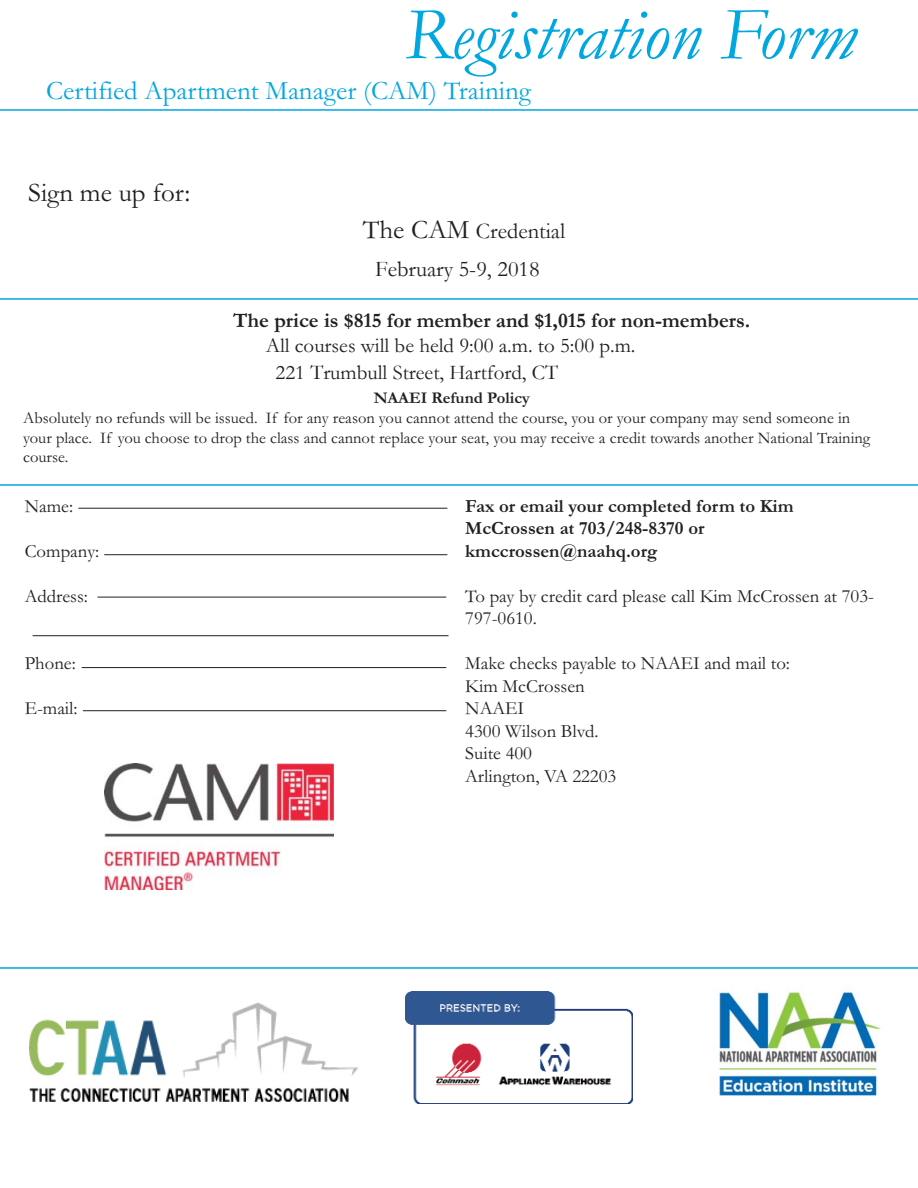
<style>
.page{position:relative;width:918px;height:1188px;background:#fff}
.page>*{position:absolute;margin:0;border:0;box-sizing:border-box;transform-origin:0 0}
.t1{font:italic 75px "Garamond";color:#00a7e0}
.t2{font:27px "Garamond";color:#00a7e0}
.t3{font:27px "Garamond";color:#231f20}
.t4{font:22.5px/38.4px "Garamond";color:#231f20;text-align:center}
.t5{font:21px/26.8px "Garamond";color:#231f20}
.t6{font:700 21px "Garamond";color:#231f20}
.t7{font:18.75px/22.5px "Garamond";color:#231f20}
.t8{font:700 18.75px/22.4px "Garamond";color:#231f20}
.t9{font:16.5px/19.8px "Garamond";color:#231f20}
.t10{font:700 16.5px "Garamond";color:#231f20}
.s1{font-size:27px}
</style>
<div class="page">
<hr style="left:0;top:109px;width:918px;height:2px;background:#00a7e0">
<hr style="left:0;top:967px;width:918px;height:2px;background:#00a7e0">
<img style="left:718px;top:991px;width:163px;height:106px">
<hr style="left:0;top:298px;width:918px;height:2px;background:#00a7e0">
<hr style="left:0;top:484px;width:918px;height:2px;background:#00a7e0">
<hr style="left:78px;top:508px;width:369px;height:1px;background:#231f20">
<hr style="left:104px;top:554px;width:343px;height:1px;background:#231f20">
<hr style="left:98px;top:597px;width:348px;height:1px;background:#231f20">
<hr style="left:33px;top:635px;width:416px;height:1px;background:#231f20">
<hr style="left:82px;top:667px;width:364px;height:1px;background:#231f20">
<hr style="left:83px;top:710px;width:363px;height:1px;background:#231f20">
<img style="left:406px;top:991px;width:226px;height:113px">
<img style="left:105px;top:763px;width:228px;height:127px">
<img style="left:29px;top:1002px;width:329px;height:99px">
<h1 class="t1" style="left:404px;top:-12px;width:454px">Registration Form</h1>
<h2 class="t2" style="left:46px;top:82px;width:486px">Certified Apartment Manager (CAM) Training</h2>
<h2 class="t3" style="left:28px;top:184px;width:164px">Sign me up for:</h2>
<h3 class="t4" style="left:363px;top:211px;width:204px"><span class="s1">The CAM</span> Credential<br>February 5-9, 2018</h3>
<p class="t6" style="left:233px;top:312px;width:519px">The price is $815 for member and $1,015 for non-members.</p>
<p class="t5" style="left:276px;top:334px;width:361px;text-indent:-10px">All courses will be held 9:00 a.m. to 5:00 p.m.<br>221 Trumbull Street, Hartford, CT</p>
<p class="t10" style="left:374px;top:391px;width:157px">NAAEI Refund Policy</p>
<p class="t9" style="left:23px;top:410px;width:849px">Absolutely no refunds will be issued. If for any reason you cannot attend the course, you or your company may send someone in your place. If you choose to drop the class and cannot replace your seat, you may receive a credit towards another National Training course.</p>
<p class="t7" style="left:25px;top:497px;width:50px">Name:</p>
<p class="t7" style="left:25px;top:542px;width:76px">Company:</p>
<p class="t7" style="left:25px;top:587px;width:65px">Address:</p>
<p class="t7" style="left:25px;top:654px;width:53px">Phone:</p>
<p class="t7" style="left:25px;top:699px;width:54px">E-mail:</p>
<p class="t8" style="left:465px;top:496px;width:330px">Fax or email your completed form to Kim<br>McCrossen at 703/248-8370 or kmccrossen@naahq.org</p>
<p class="t7" style="left:465px;top:587px;width:410px">To pay by credit card please call Kim McCrossen at 703-<br>797-0610.</p>
<p class="t7" style="left:465px;top:654px;width:326px">Make checks payable to NAAEI and mail to:<br>Kim McCrossen<br>NAAEI<br>4300 Wilson Blvd.<br>Suite 400<br>Arlington, VA 22203</p>
</div>
